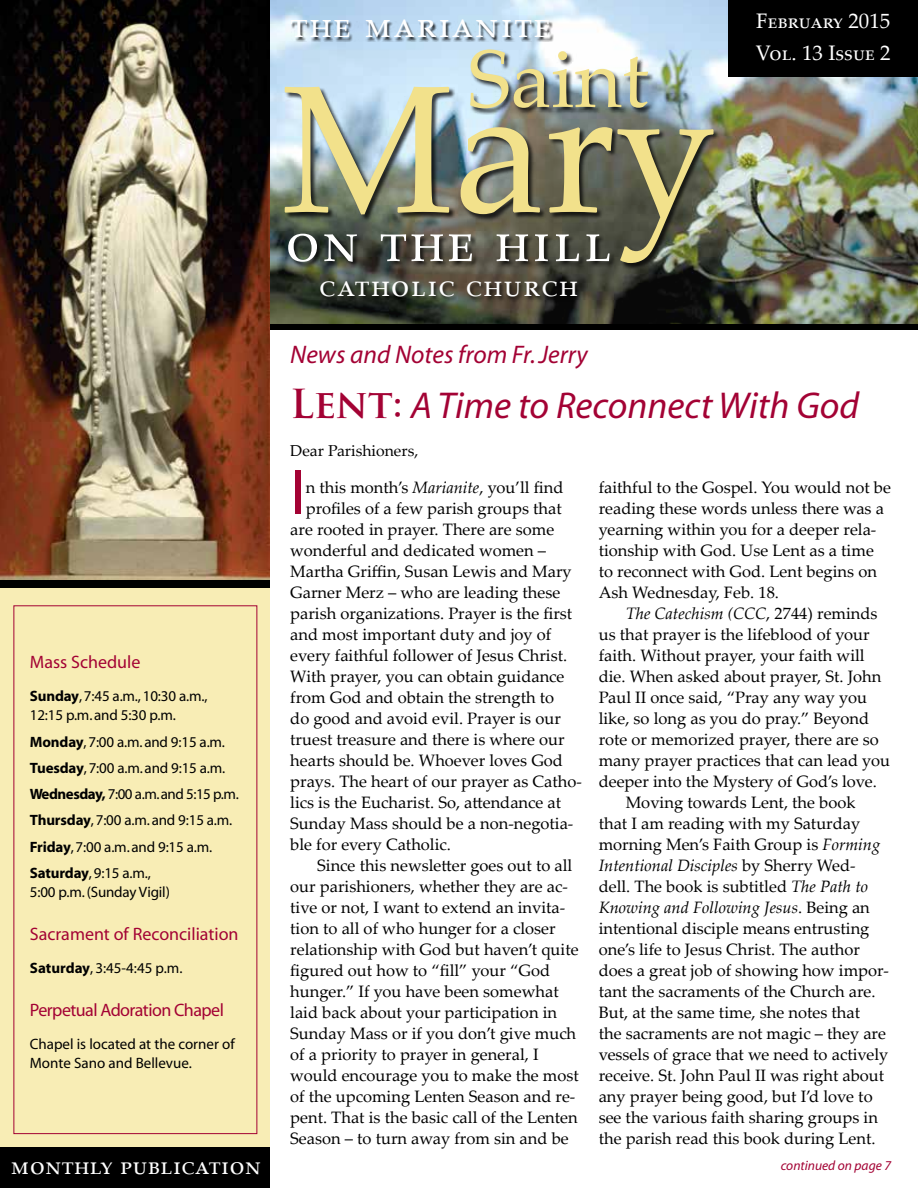
<style>
.page{position:relative;width:918px;height:1188px;background:#fff}
.page>*{position:absolute;margin:0;border:0;box-sizing:border-box;transform-origin:0 0}
.t1{font:181.8px "Palatino Linotype";color:#f2e18b}
.t2{font:81.45px "Palatino Linotype";color:#f2e18b}
.t3{font:64.95px "Myriad";color:#a30234}
.t4{font:58.5px "Palatino Linotype";color:#fff}
.t5{font:italic 37.5px "Myriad";color:#a30234}
.t6{font:37.5px "Palatino Linotype";color:#fff}
.t7{font:31.5px "Palatino Linotype";color:#fff}
.t8{font:italic 25.5px "Myriad";color:#a30234}
.t9{font:25.5px "Palatino Linotype";color:#fff}
.t10{font:21px/32.4px "Palatino Linotype";color:#fff}
.t11{font:18px "Myriad";color:#a30234}
.t12{font:18px "Myriad";letter-spacing:-.03em;color:#a30234}
.t13{font:16.5px/21px "Palatino Linotype";color:#000}
.t14{font:italic 16.5px "Palatino Linotype";color:#000}
.t15{font:15.75px "Palatino Linotype";color:#000}
.t16{font:15px/26.2px "Myriad";letter-spacing:-.005em;color:#000}
.t17{font:italic 13.5px "Myriad";color:#a30234}
.s1{font-weight:700}
.s2{font-family:"Trajan Pro";font-weight:700;font-style:normal;font-size:39px}
.s3{font-style:italic}
.s4{font-style:normal}
</style>
<div class="page">
<img style="left:270px;top:0;width:648px;height:324px">
<div style="left:729px;top:0;width:189px;height:77px;background:#000"></div>
<div style="left:270px;top:324px;width:648px;height:6px;background:#000"></div>
<div style="left:285px;top:87px;width:435px;height:183px;background:#000;opacity:.75"></div>
<div style="left:470px;top:49px;width:185px;height:66px;background:#000;opacity:.75"></div>
<div style="left:288px;top:233px;width:328px;height:36px;background:#000;opacity:.75"></div>
<div style="left:319px;top:281px;width:263px;height:21px;background:#000;opacity:.75"></div>
<div style="left:292px;top:21px;width:262px;height:21px;background:#000;opacity:.75"></div>
<div style="left:0;top:580px;width:270px;height:608px;background:#f8edb5"></div>
<img style="left:0;top:0;width:270px;height:580px">
<div style="left:0;top:580px;width:270px;height:8px;background:#000"></div>
<div style="left:0;top:1148px;width:270px;height:40px;background:#000"></div>
<p class="t11" style="left:30px;top:653px;width:112px">Mass Schedule</p>
<p class="t16" style="left:30px;top:687px;width:179px;line-height:19.5px"><span class="s1">Sunday</span>, 7:45 a.m., 10:30 a.m.,<br>12:15 p.m. and 5:30 p.m.</p>
<p class="t16" style="left:30px;top:729px;width:210px"><span class="s1">Monday</span>, 7:00 a.m. and 9:15 a.m.<br><span class="s1">Tuesday</span>, 7:00 a.m. and 9:15 a.m.<br><span class="s1">Wednesday,</span> 7:00 a.m. and 5:15 p.m.<br><span class="s1">Thursday</span>, 7:00 a.m. and 9:15 a.m.<br><span class="s1">Friday</span>, 7:00 a.m. and 9:15 a.m.<br><span class="s1">Saturday</span>, 9:15 a.m.,</p>
<p class="t16" style="left:30px;top:880px;width:142px">5:00 p.m. (Sunday Vigil)</p>
<p class="t11" style="left:30px;top:925px;width:210px">Sacrament of Reconciliation</p>
<p class="t16" style="left:30px;top:956px;width:154px"><span class="s1">Saturday</span>, 3:45-4:45 p.m.</p>
<p class="t12" style="left:30px;top:1001px;width:196px">Perpetual Adoration Chapel</p>
<p class="t16" style="left:30px;top:1035px;width:206px;line-height:19.5px">Chapel is located at the corner of<br>Monte Sano and Bellevue.</p>
<h3 class="t9" style="left:11px;top:1147px;width:252px">monthly publication</h3>
<h3 class="t6" style="left:290px;top:-2px;width:263px">the marianite</h3>
<h2 class="t2" style="left:468px;top:21px;width:183px">Saint</h2>
<h1 class="t1" style="left:281px;top:21px;width:437px">Mary</h1>
<h3 class="t4" style="left:286px;top:200px;width:327px">on the hill</h3>
<h3 class="t7" style="left:320px;top:263px;width:260px">catholic church</h3>
<h3 class="t8" style="left:290px;top:341px;width:299px">News and Notes from Fr. Jerry</h3>
<p class="t10" style="left:756px;top:4px;width:136px">February 2015<br>Vol. 13 Issue 2</p>
<h3 class="t5" style="left:290px;top:387px;width:571px"><span class="s2">Lent:</span> A Time to Reconnect With God</h3>
<p class="t15" style="left:290px;top:439px;width:130px">Dear Parishioners,</p>
<h3 class="t3" style="left:290px;top:460px;width:17px">I</h3>
<p class="t13" style="left:306px;top:476px;width:259px">n this month’s <span class="s3">Marianite</span>, you’ll find</p>
<p class="t13" style="left:306px;top:497px;width:258px">profiles of a few parish groups that</p>
<p class="t13" style="left:290px;top:518px;width:266px">are rooted in prayer. There are some</p>
<p class="t13" style="left:290px;top:539px;width:257px">wonderful and dedicated women –</p>
<p class="t13" style="left:290px;top:560px;width:283px">Martha Griffin, Susan Lewis and Mary</p>
<p class="t13" style="left:290px;top:581px;width:272px">Garner Merz – who are leading these</p>
<p class="t13" style="left:290px;top:602px;width:284px">parish organizations. Prayer is the first</p>
<p class="t13" style="left:290px;top:623px;width:263px">and most important duty and joy of</p>
<p class="t13" style="left:290px;top:644px;width:278px">every faithful follower of Jesus Christ.</p>
<p class="t13" style="left:290px;top:665px;width:276px">With prayer, you can obtain guidance</p>
<p class="t13" style="left:290px;top:686px;width:265px">from God and obtain the strength to</p>
<p class="t13" style="left:290px;top:707px;width:272px">do good and avoid evil. Prayer is our</p>
<p class="t13" style="left:290px;top:728px;width:276px">truest treasure and there is where our</p>
<p class="t13" style="left:290px;top:749px;width:274px">hearts should be. Whoever loves God</p>
<p class="t13" style="left:290px;top:770px;width:293px">prays. The heart of our prayer as Catho-</p>
<p class="t13" style="left:290px;top:791px;width:272px">lics is the Eucharist. So, attendance at</p>
<p class="t13" style="left:290px;top:812px;width:285px">Sunday Mass should be a non-negotia-</p>
<p class="t13" style="left:290px;top:833px;width:162px">ble for every Catholic.</p>
<p class="t13" style="left:317px;top:854px;width:257px">Since this newsletter goes out to all</p>
<p class="t13" style="left:290px;top:875px;width:279px">our parishioners, whether they are ac-</p>
<p class="t13" style="left:290px;top:896px;width:277px">tive or not, I want to extend an invita-</p>
<p class="t13" style="left:290px;top:917px;width:267px">tion to all of who hunger for a closer</p>
<p class="t13" style="left:290px;top:938px;width:290px">relationship with God but haven’t quite</p>
<p class="t13" style="left:290px;top:959px;width:261px">figured out how to “fill” your “God</p>
<p class="t13" style="left:290px;top:980px;width:270px">hunger.” If you have been somewhat</p>
<p class="t13" style="left:290px;top:1001px;width:268px">laid back about your participation in</p>
<p class="t13" style="left:290px;top:1022px;width:288px">Sunday Mass or if you don’t give much</p>
<p class="t13" style="left:290px;top:1043px;width:250px">of a priority to prayer in general, I</p>
<p class="t13" style="left:290px;top:1064px;width:290px">would encourage you to make the most</p>
<p class="t13" style="left:290px;top:1085px;width:287px">of the upcoming Lenten Season and re-</p>
<p class="t13" style="left:290px;top:1106px;width:289px">pent. That is the basic call of the Lenten</p>
<p class="t13" style="left:290px;top:1127px;width:280px">Season – to turn away from sin and be</p>
<p class="t13" style="left:599px;top:476px;width:294px">faithful to the Gospel. You would not be reading these words unless there was a yearning within you for a deeper rela&shy;tionship with God. Use Lent as a time to reconnect with God. Lent begins on Ash Wednesday, Feb. 18.</p>
<p class="t14" style="left:626px;top:602px;width:253px">The Catechism (CCC<span class="s4">, 2744) reminds</span></p>
<p class="t13" style="left:599px;top:623px;width:273px">us that prayer is the lifeblood of your</p>
<p class="t13" style="left:599px;top:644px;width:268px">faith. Without prayer, your faith will</p>
<p class="t13" style="left:599px;top:665px;width:284px">die. When asked about prayer, St. John</p>
<p class="t13" style="left:599px;top:686px;width:270px">Paul II once said, “Pray any way you</p>
<p class="t13" style="left:599px;top:707px;width:272px">like, so long as you do pray.” Beyond</p>
<p class="t13" style="left:599px;top:728px;width:282px">rote or memorized prayer, there are so</p>
<p class="t13" style="left:599px;top:749px;width:293px">many prayer practices that can lead you</p>
<p class="t13" style="left:599px;top:770px;width:280px">deeper into the Mystery of God’s love.</p>
<p class="t13" style="left:626px;top:791px;width:231px">Moving towards Lent, the book</p>
<p class="t13" style="left:599px;top:812px;width:263px">that I am reading with my Saturday</p>
<p class="t13" style="left:599px;top:833px;width:283px">morning Men’s Faith Group is <span class="s3">Forming</span></p>
<p class="t14" style="left:599px;top:854px;width:259px">Intentional Disciples <span class="s4">by Sherry Wed-</span></p>
<p class="t13" style="left:599px;top:875px;width:271px">dell. The book is subtitled <span class="s3">The Path to</span></p>
<p class="t14" style="left:599px;top:896px;width:273px">Knowing and Following Jesus<span class="s4">. Being an</span></p>
<p class="t13" style="left:599px;top:917px;width:272px">intentional disciple means entrusting</p>
<p class="t13" style="left:599px;top:938px;width:263px">one’s life to Jesus Christ. The author</p>
<p class="t13" style="left:599px;top:959px;width:292px">does a great job of showing how impor-</p>
<p class="t13" style="left:599px;top:980px;width:278px">tant the sacraments of the Church are.</p>
<p class="t13" style="left:599px;top:1001px;width:263px">But, at the same time, she notes that</p>
<p class="t13" style="left:599px;top:1022px;width:289px">the sacraments are not magic – they are</p>
<p class="t13" style="left:599px;top:1043px;width:291px">vessels of grace that we need to actively</p>
<p class="t13" style="left:599px;top:1064px;width:287px">receive. St. John Paul II was right about</p>
<p class="t13" style="left:599px;top:1085px;width:275px">any prayer being good, but I’d love to</p>
<p class="t13" style="left:599px;top:1106px;width:281px">see the various faith sharing groups in</p>
<p class="t13" style="left:599px;top:1127px;width:278px">the parish read this book during Lent.</p>
<p class="t17" style="left:781px;top:1159px;width:112px">continued on page 7</p>
</div>
